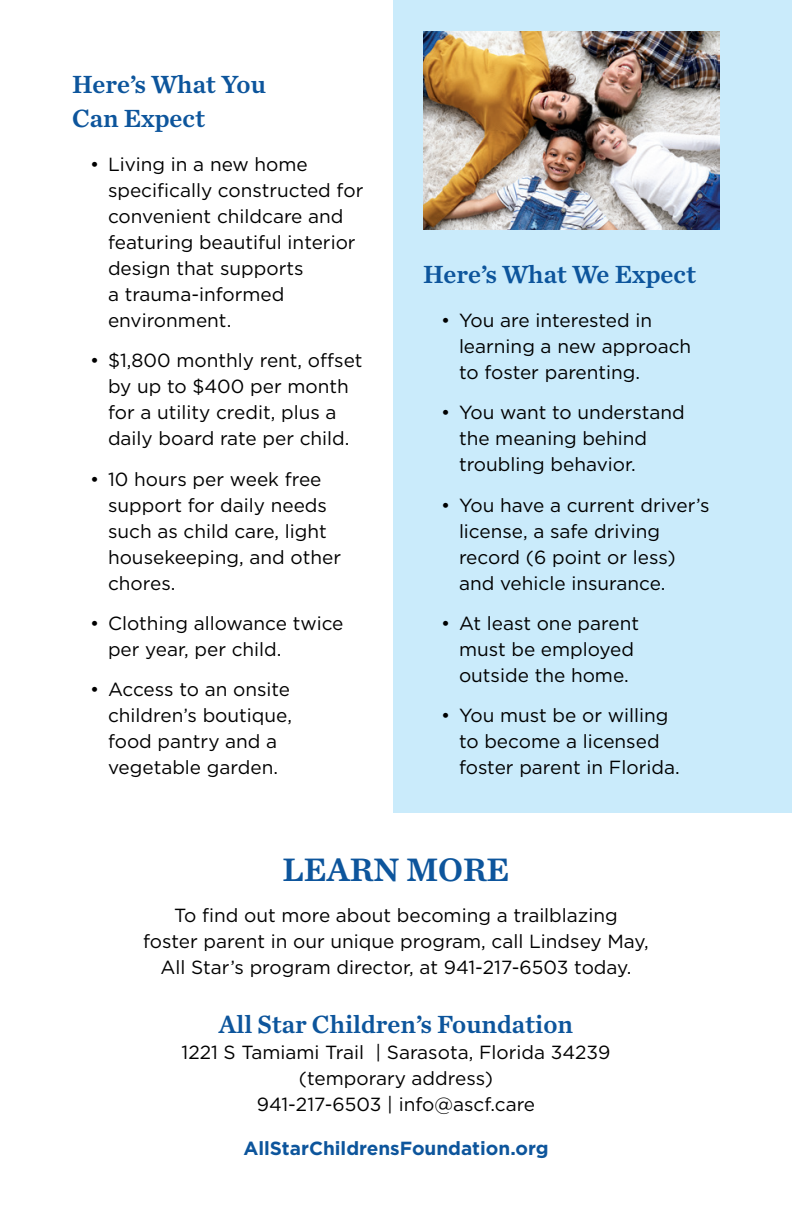
<style>
.page{position:relative;width:792px;height:1224px;background:#fff}
.page>*{position:absolute;margin:0;border:0;box-sizing:border-box;transform-origin:0 0}
.Subtitle{font:34px "Chronicle Text G3 Semi";color:#0d559c}
.Subtitle-2{font:26px/34px "Chronicle Text G3 Semi";color:#0d559c}
.Subtitle-3{font:19px/26px "Gotham";color:#000}
.Subtitle-4{font:700 19px "Gotham";color:#0d559c}
</style>
<div class="page">
<div style="left:393px;top:0;width:399px;height:812px;background:#caebfb"></div>
<img style="left:423px;top:32px;width:297px;height:198px">
<p class="Subtitle-2" style="left:72px;top:66px;width:195px">Here’s What You<br>Can Expect</p>
<p class="Subtitle-3" style="left:108px;top:151px;width:257px;text-indent:-18px">• Living in a new home specifically constructed for convenient childcare and featuring beautiful interior design that supports<br>a trauma-informed environment.</p>
<p class="Subtitle-3" style="left:90px;top:347px;width:274px;text-align:center">• $1,800 monthly rent, offset by up to $400 per month<br>for a utility credit, plus a daily board rate per child.</p>
<p class="Subtitle-3" style="left:108px;top:465px;width:235px;text-indent:-18px">• 10 hours per week free support for daily needs such as child care, light housekeeping, and other chores.</p>
<p class="Subtitle-3" style="left:108px;top:610px;width:237px;text-indent:-18px">• Clothing allowance twice per year, per child.</p>
<p class="Subtitle-3" style="left:108px;top:676px;width:186px;text-indent:-18px">• Access to an onsite children’s boutique, food pantry and a vegetable garden.</p>
<p class="Subtitle-2" style="left:423px;top:256px;width:275px">Here’s What We Expect</p>
<p class="Subtitle-3" style="left:459px;top:307px;width:234px;text-indent:-18px">• You are interested in learning a new approach to foster parenting.</p>
<p class="Subtitle-3" style="left:459px;top:399px;width:227px;text-indent:-18px">• You want to understand the meaning behind troubling behavior.</p>
<p class="Subtitle-3" style="left:459px;top:491px;width:252px;text-indent:-18px">• You have a current driver’s license, a safe driving record (6 point or less) and vehicle insurance.</p>
<p class="Subtitle-3" style="left:459px;top:610px;width:182px;text-indent:-18px">• At least one parent must be employed outside the home.</p>
<p class="Subtitle-3" style="left:459px;top:702px;width:222px;text-indent:-18px">• You must be or willing to become a licensed foster parent in Florida.</p>
<p class="Subtitle" style="left:282px;top:843px;width:229px">LEARN MORE</p>
<p class="Subtitle-3" style="left:143px;top:902px;width:507px;text-align:center">To find out more about becoming a trailblazing<br>foster parent in our unique program, call Lindsey May,<br>All Star’s program director, at 941-217-6503 today.</p>
<p class="Subtitle-2" style="left:219px;top:1005px;width:356px">All Star Children’s Foundation</p>
<p class="Subtitle-3" style="left:182px;top:1039px;width:430px;text-align:center">1221 S Tamiami Trail | Sarasota, Florida 34239 (temporary address)<br>941-217-6503 | info@ascf.care</p>
<p class="Subtitle-4" style="left:243px;top:1135px;width:307px">AllStarChildrensFoundation.org</p>
</div>
